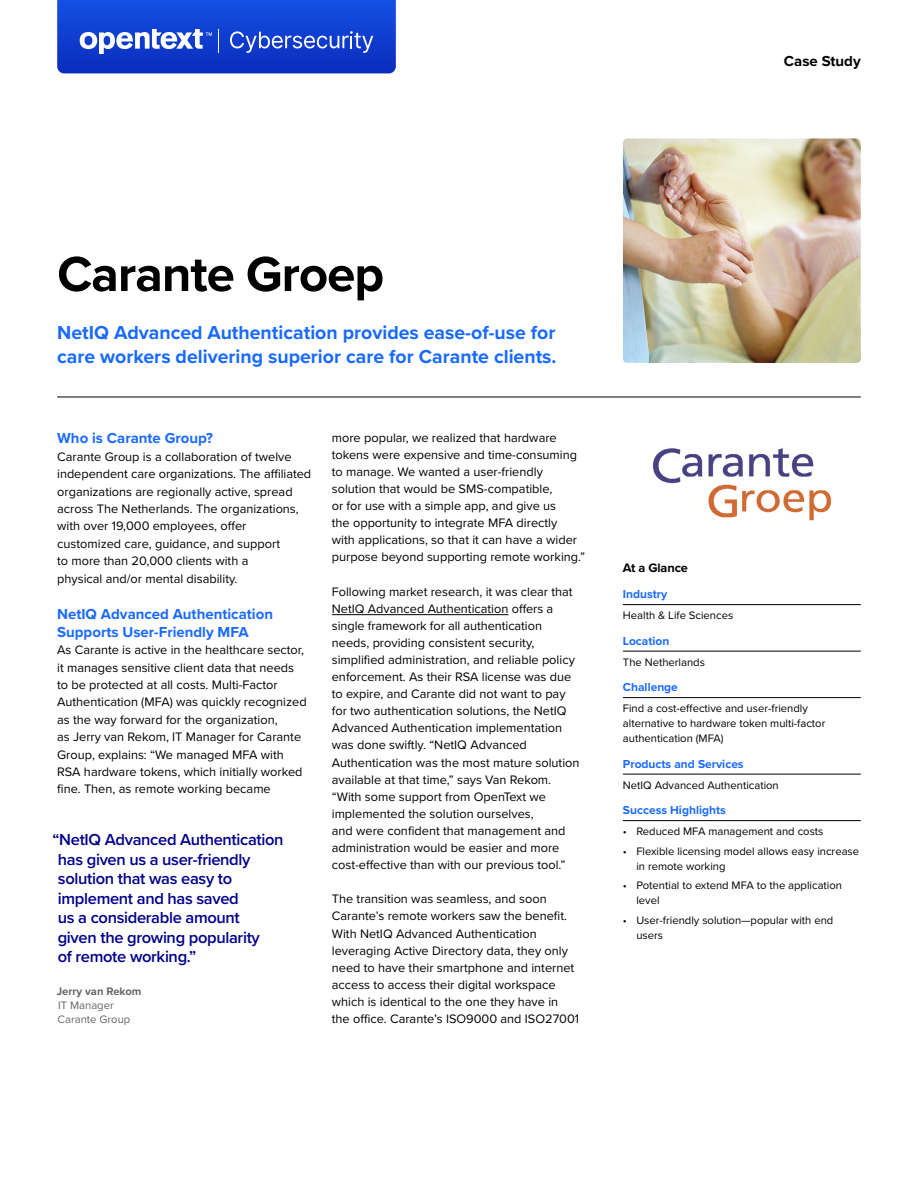
<style>
.page{position:relative;width:918px;height:1188px;background:#fff}
.page>*{position:absolute;margin:0;border:0;box-sizing:border-box;transform-origin:0 0}
.t1{font:700 51px "Proxima Nova";letter-spacing:-.02em;color:#000}
.t2{font:700 19.5px/24px "Proxima Nova";color:#1a6aff}
.t3{font:600 16.5px/19.5px "Proxima Nova";letter-spacing:-.02em;color:#00008b}
.t4{font:700 15px/18.1px "Proxima Nova";color:#1a6aff}
.t5{font:700 15px "Proxima Nova";color:#000}
.t6{font:12.75px/17.1px "Proxima Nova";color:#000}
.t7{font:700 12.75px "Proxima Nova";letter-spacing:-.01em;color:#000}
.t8{font:700 12px "Proxima Nova";color:#1a6aff}
.t9{font:11.25px/15px "Proxima Nova";color:#000}
.t10{font:11.25px/14.2px "Proxima Nova";color:#656668}
.s1{font-weight:700}
</style>
<div class="page">
<svg style="left:57px;top:0;width:339px;height:73px;background:#244ed3"></svg>
<img style="left:652px;top:448px;width:180px;height:73px">
<hr style="left:332px;top:614px;width:177px;height:1px;background:#000">
<hr style="left:623px;top:604px;width:238px;height:1px;background:#000">
<hr style="left:623px;top:651px;width:238px;height:1px;background:#000">
<hr style="left:623px;top:697px;width:238px;height:1px;background:#000">
<hr style="left:623px;top:774px;width:238px;height:1px;background:#000">
<hr style="left:623px;top:820px;width:238px;height:1px;background:#000">
<img style="left:623px;top:138px;width:238px;height:225px">
<hr style="left:57px;top:397px;width:804px;height:1px;background:#000">
<p class="t5" style="left:784px;top:50px;width:78px">Case Study</p>
<h1 class="t1" style="left:57px;top:236px;width:328px">Carante Groep</h1>
<p class="t2" style="left:57px;top:320px;width:501px">NetIQ Advanced Authentication provides ease-of-use for care workers delivering superior care for Carante clients.</p>
<h2 class="t4" style="left:57px;top:429px;width:157px">Who is Carante Group?</h2>
<p class="t6" style="left:57px;top:447px;width:256px">Carante Group is a collaboration of twelve independent care organizations. The affiliated organizations are regionally active, spread across The Netherlands. The organizations, with over 19,000 employees, offer customized care, guidance, and support<br>to more than 20,000 clients with a<br>physical and/or mental disability.</p>
<h2 class="t4" style="left:57px;top:604px;width:217px">NetIQ Advanced Authentication<br>Supports User-Friendly MFA</h2>
<p class="t6" style="left:57px;top:641px;width:251px">As Carante is active in the healthcare sector, it manages sensitive client data that needs to be protected at all costs. Multi-Factor Authentication (MFA) was quickly recognized as the way forward for the organization,<br>as Jerry van Rekom, IT Manager for Carante Group, explains: “We managed MFA with RSA hardware tokens, which initially worked fine. Then, as remote working became</p>
<p class="t3" style="left:58px;top:830px;width:227px;text-indent:-5px">“NetIQ Advanced Authentication has given us a user-friendly solution that was easy to implement and has saved<br>us a considerable amount<br>given the growing popularity<br>of remote working.”</p>
<p class="t10" style="left:57px;top:983px;width:86px"><span class="s1">Jerry van Rekom<br></span>IT Manager<br>Carante Group</p>
<p class="t6" style="left:332px;top:428px;width:255px">more popular, we realized that hardware tokens were expensive and time-consuming to manage. We wanted a user-friendly solution that would be SMS-compatible,<br>or for use with a simple app, and give us<br>the opportunity to integrate MFA directly<br>with applications, so that it can have a wider purpose beyond supporting remote working.”</p>
<p class="t6" style="left:332px;top:582px;width:249px">Following market research, it was clear that NetIQ Advanced Authentication offers a single framework for all authentication needs, providing consistent security, simplified administration, and reliable policy enforcement. As their RSA license was due to expire, and Carante did not want to pay for two authentication solutions, the NetIQ Advanced Authentication implementation was done swiftly. “NetIQ Advanced Authentication was the most mature solution available at that time,” says Van Rekom. “With some support from OpenText we implemented the solution ourselves,<br>and were confident that management and administration would be easier and more cost-effective than with our previous tool.”</p>
<p class="t6" style="left:332px;top:890px;width:249px">The transition was seamless, and soon Carante’s remote workers saw the benefit.<br>With NetIQ Advanced Authentication leveraging Active Directory data, they only need to have their smartphone and internet access to access their digital workspace which is identical to the one they have in the office. Carante’s ISO9000 and ISO27001</p>
<p class="t7" style="left:623px;top:558px;width:67px">At a Glance</p>
<p class="t8" style="left:623px;top:585px;width:46px">Industry</p>
<p class="t9" style="left:623px;top:608px;width:112px">Health &amp; Life Sciences</p>
<p class="t8" style="left:623px;top:632px;width:48px">Location</p>
<p class="t9" style="left:623px;top:654px;width:84px">The Netherlands</p>
<p class="t8" style="left:623px;top:678px;width:57px">Challenge</p>
<p class="t9" style="left:623px;top:701px;width:204px">Find a cost-effective and user-friendly alternative to hardware token multi-factor authentication (MFA)</p>
<p class="t8" style="left:623px;top:755px;width:122px">Products and Services</p>
<p class="t9" style="left:623px;top:777px;width:157px">NetIQ Advanced Authentication</p>
<p class="t8" style="left:623px;top:801px;width:104px">Success Highlights</p>
<p class="t9" style="left:623px;top:824px;width:202px">• Reduced MFA management and costs</p>
<p class="t9" style="left:636px;top:843px;width:224px;text-indent:-14px">• Flexible licensing model allows easy increase in remote working</p>
<p class="t9" style="left:636px;top:878px;width:207px;text-indent:-14px">• Potential to extend MFA to the application level</p>
<p class="t9" style="left:636px;top:912px;width:198px;text-indent:-14px">• User-friendly solution—popular with end users</p>
</div>
